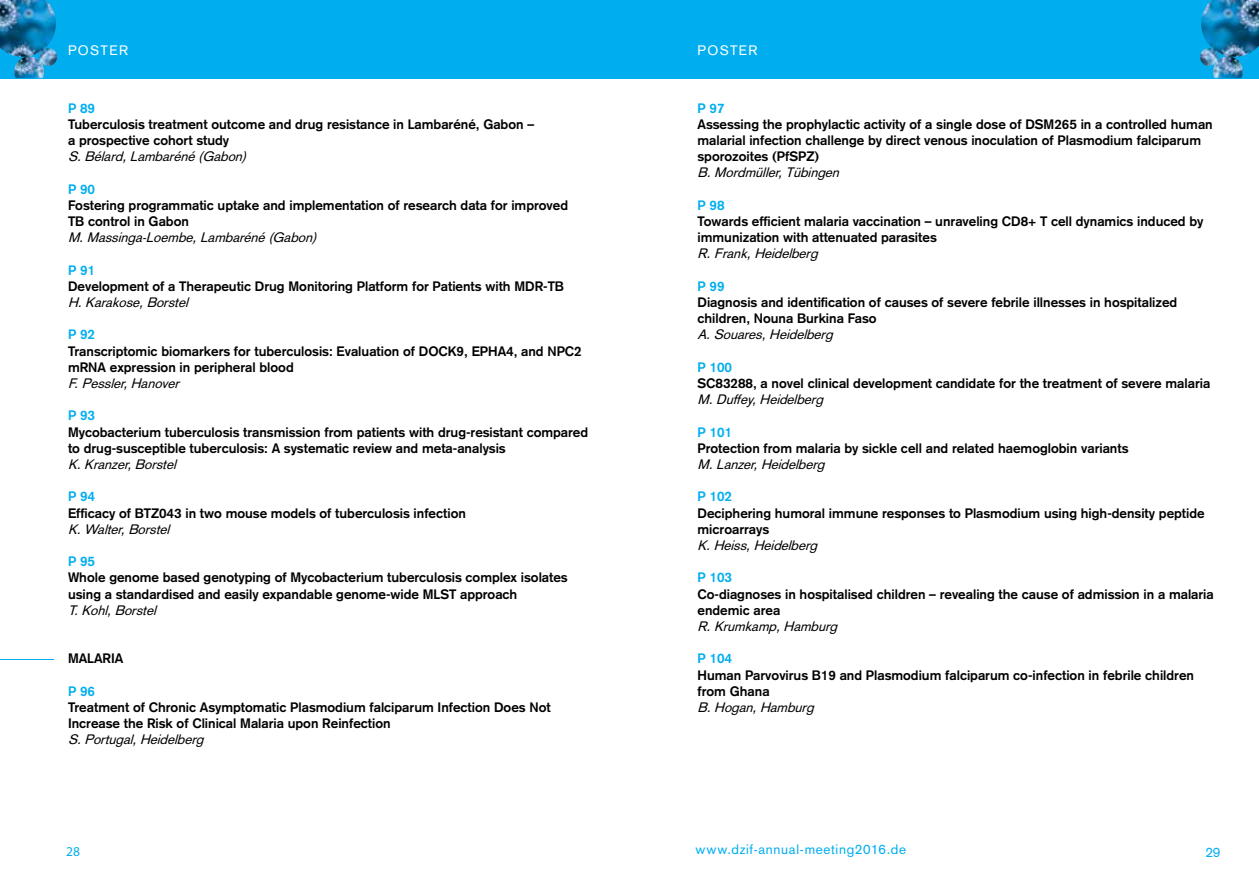
<style>
.page{position:relative;width:1259px;height:893px;background:#fff}
.page>*{position:absolute;margin:0;border:0;box-sizing:border-box;transform-origin:0 0}
.t1{font:700 13.5px/16.2px "Akzidenz Grotesk";color:#000}
.t2{font:italic 13.5px "Akzidenz Grotesk";color:#000}
.t3{font:700 13.5px "Akzidenz Grotesk";color:#00aeef}
.t4{font:13.5px "Akzidenz Grotesk";letter-spacing:.05em;color:#00aeef}
.t5{font:13.5px "Akzidenz Grotesk";letter-spacing:.1em;color:#fff}
.t6{font:13.5px "Myriad Pro";color:#00aeef}
</style>
<div class="page">
<div style="left:0;top:0;width:629px;height:78px;background:#00aeef"></div>
<img style="left:0;top:0;width:57px;height:78px">
<div style="left:627px;top:0;width:632px;height:78px;background:#00aeef"></div>
<img style="left:1200px;top:0;width:59px;height:78px">
<hr style="left:0;top:659px;width:54px;height:1px;background:#00aeef">
<p class="t5" style="left:68px;top:42px;width:62px">POSTER</p>
<p class="t5" style="left:697px;top:42px;width:62px">POSTER</p>
<p class="t3" style="left:68px;top:100px;width:29px">P 89</p>
<p class="t1" style="left:68px;top:116px;width:467px">Tuberculosis treatment outcome and drug resistance in Lambaréné, Gabon – a prospective cohort study</p>
<p class="t2" style="left:68px;top:148px;width:184px">S.Bélard,Lambaréné(Gabon)</p>
<p class="t3" style="left:68px;top:181px;width:29px">P 90</p>
<p class="t1" style="left:68px;top:197px;width:501px">Fostering programmatic uptake and implementation of research data for improved<br>TB control in Gabon</p>
<p class="t2" style="left:68px;top:229px;width:254px">M.Massinga-Loembe,Lambaréné(Gabon)</p>
<p class="t3" style="left:68px;top:262px;width:29px">P 91</p>
<p class="t1" style="left:68px;top:278px;width:497px">Development of a Therapeutic Drug Monitoring Platform for Patients with MDR-TB</p>
<p class="t2" style="left:68px;top:294px;width:125px">H.Karakose,Borstel</p>
<p class="t3" style="left:68px;top:327px;width:29px">P 92</p>
<p class="t1" style="left:68px;top:343px;width:515px">Transcriptomic biomarkers for tuberculosis: Evaluation of DOCK9, EPHA4, and NPC2 mRNA expression in peripheral blood</p>
<p class="t2" style="left:68px;top:375px;width:117px">F.Pessler,Hanover</p>
<p class="t3" style="left:68px;top:408px;width:29px">P 93</p>
<p class="t1" style="left:68px;top:424px;width:521px">Mycobacterium tuberculosis transmission from patients with drug-resistant compared to drug-susceptible tuberculosis: A systematic review and meta-analysis</p>
<p class="t2" style="left:68px;top:456px;width:114px">K.Kranzer,Borstel</p>
<p class="t3" style="left:68px;top:489px;width:29px">P 94</p>
<p class="t1" style="left:68px;top:505px;width:399px">Efficacy of BTZ043 in two mouse models of tuberculosis infection</p>
<p class="t2" style="left:68px;top:521px;width:107px">K.Walter,Borstel</p>
<p class="t3" style="left:68px;top:553px;width:29px">P 95</p>
<p class="t1" style="left:68px;top:569px;width:501px">Whole genome based genotyping of Mycobacterium tuberculosis complex isolates using a standardised and easily expandable genome-wide MLST approach</p>
<p class="t2" style="left:68px;top:602px;width:93px">T.Kohl,Borstel</p>
<p class="t1" style="left:68px;top:650px;width:57px">MALARIA</p>
<p class="t3" style="left:68px;top:683px;width:29px">P 96</p>
<p class="t1" style="left:68px;top:699px;width:484px">Treatment of Chronic Asymptomatic Plasmodium falciparum Infection Does Not<br>Increase the Risk of Clinical Malaria upon Reinfection</p>
<p class="t2" style="left:68px;top:732px;width:141px">S.Portugal,Heidelberg</p>
<p class="t3" style="left:697px;top:100px;width:29px">P 97</p>
<p class="t1" style="left:697px;top:116px;width:517px">Assessing the prophylactic activity of a single dose of DSM265 in a controlled human malarial infection challenge by direct venous inoculation of Plasmodium falciparum sporozoites (PfSPZ)</p>
<p class="t2" style="left:697px;top:165px;width:147px">B.Mordmüller,Tübingen</p>
<p class="t3" style="left:697px;top:197px;width:29px">P 98</p>
<p class="t1" style="left:697px;top:213px;width:507px">Towards efficient malaria vaccination – unraveling CD8+ T cell dynamics induced by immunization with attenuated parasites</p>
<p class="t2" style="left:697px;top:246px;width:126px">R.Frank,Heidelberg</p>
<p class="t3" style="left:697px;top:278px;width:29px">P 99</p>
<p class="t1" style="left:697px;top:294px;width:481px">Diagnosis and identification of causes of severe febrile illnesses in hospitalized children, Nouna Burkina Faso</p>
<p class="t2" style="left:697px;top:327px;width:141px">A.Souares,Heidelberg</p>
<p class="t3" style="left:697px;top:359px;width:36px">P 100</p>
<p class="t1" style="left:697px;top:375px;width:514px">SC83288, a novel clinical development candidate for the treatment of severe malaria</p>
<p class="t2" style="left:697px;top:391px;width:131px">M.Duffey,Heidelberg</p>
<p class="t3" style="left:697px;top:424px;width:36px">P 101</p>
<p class="t1" style="left:697px;top:440px;width:432px">Protection from malaria by sickle cell and related haemoglobin variants</p>
<p class="t2" style="left:697px;top:456px;width:133px">M.Lanzer,Heidelberg</p>
<p class="t3" style="left:697px;top:489px;width:36px">P 102</p>
<p class="t1" style="left:697px;top:505px;width:508px">Deciphering humoral immune responses to Plasmodium using high-density peptide microarrays</p>
<p class="t2" style="left:697px;top:537px;width:125px">K.Heiss,Heidelberg</p>
<p class="t3" style="left:697px;top:570px;width:36px">P 103</p>
<p class="t1" style="left:697px;top:586px;width:518px">Co-diagnoses in hospitalised children – revealing the cause of admission in a malaria endemic area</p>
<p class="t2" style="left:697px;top:618px;width:145px">R.Krumkamp,Hamburg</p>
<p class="t3" style="left:697px;top:651px;width:36px">P 104</p>
<p class="t1" style="left:697px;top:667px;width:498px">Human Parvovirus B19 and Plasmodium falciparum co-infection in febrile children from Ghana</p>
<p class="t2" style="left:697px;top:699px;width:122px">B.Hogan,Hamburg</p>
<p class="t6" style="left:66px;top:843px;width:15px">28</p>
<p class="t4" style="left:695px;top:842px;width:212px">www.dzif-annual-meeting2016.de</p>
<p class="t4" style="left:1205px;top:844px;width:17px">29</p>
</div>
